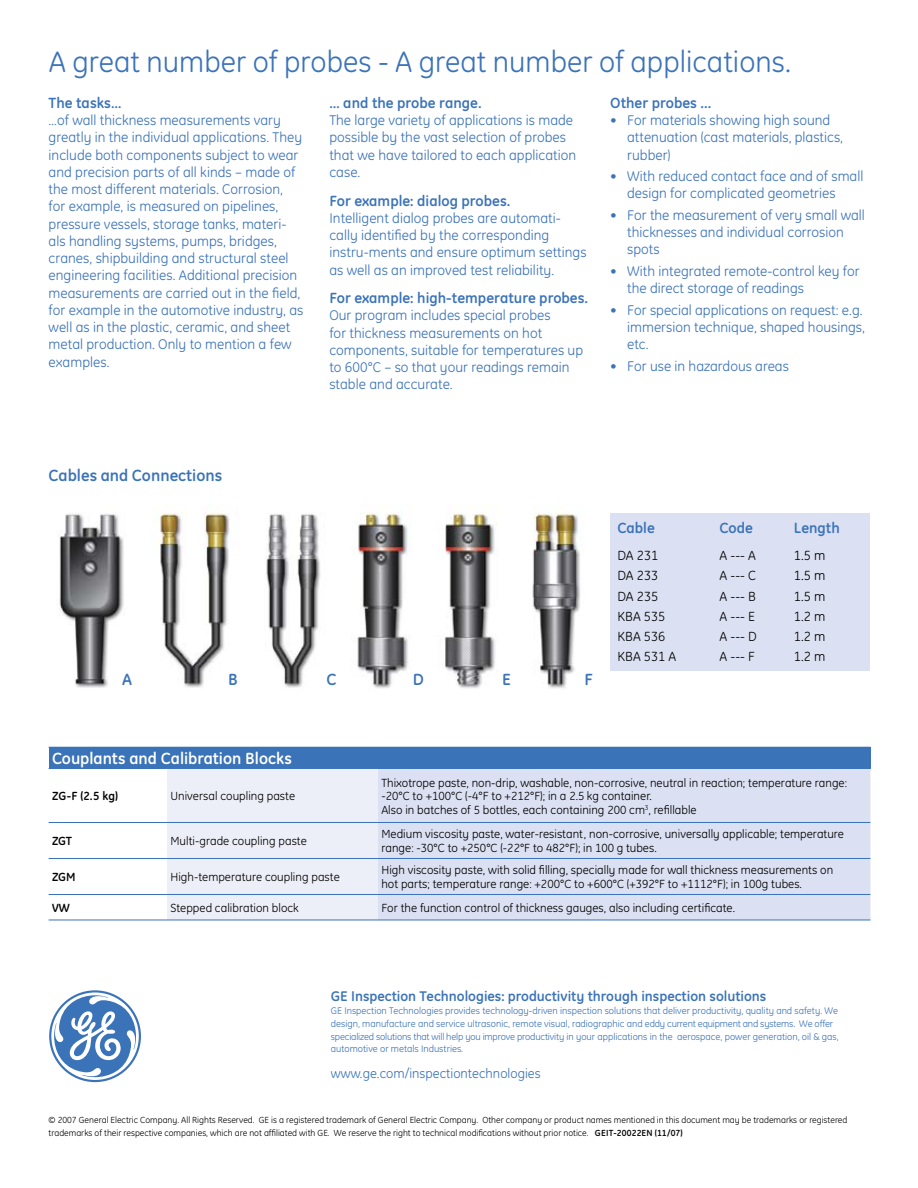
<style>
.page{position:relative;width:918px;height:1188px;background:#fff}
.page>*{position:absolute;margin:0;border:0;box-sizing:border-box;transform-origin:0 0}
.t1{font:30px "GE Inspira";color:#3b73b9}
.t2{font:700 16.5px "GE Inspira";color:#fff}
.t3{font:700 16.5px "GE Inspira";color:#3b73b9}
.t4{font:700 15px "GE Inspira";color:#3b73b9}
.t5{font:14.25px/17.2px "GE Inspira";color:#3b73b9}
.t6{font:700 14.25px "GE Inspira";color:#3b73b9}
.t7{font:13.5px "GE Inspira";color:#000}
.t8{font:13.5px "GE Inspira";color:#3b73b9}
.t9{font:12px/13.5px "GE Inspira";color:#000}
.t10{font:700 12px "GE Inspira";color:#000}
.t11{font:9.75px/12.8px "GE Inspira";color:#3b73b9}
.t12{font:9px/13.5px "GE Inspira";color:#000}
.s1{font-weight:700}
</style>
<div class="page">
<div style="left:610px;top:513px;width:259px;height:157px;background:#dbe0f2"></div>
<svg style="left:49px;top:990px;width:92px;height:92px"></svg>
<div style="left:49px;top:747px;width:821px;height:21px;background:#3b73b9"></div>
<div style="left:167px;top:769px;width:211px;height:151px;background:#edeff8"></div>
<div style="left:378px;top:769px;width:492px;height:151px;background:#dbe0f2"></div>
<hr style="left:49px;top:768px;width:118px;height:1px;background:#3b73b9">
<hr style="left:49px;top:822px;width:118px;height:1px;background:#3b73b9">
<hr style="left:49px;top:858px;width:118px;height:1px;background:#3b73b9">
<hr style="left:49px;top:894px;width:118px;height:1px;background:#3b73b9">
<hr style="left:49px;top:920px;width:118px;height:1px;background:#3b73b9">
<hr style="left:167px;top:768px;width:211px;height:1px;background:#3b73b9">
<hr style="left:167px;top:822px;width:211px;height:1px;background:#3b73b9">
<hr style="left:167px;top:858px;width:211px;height:1px;background:#3b73b9">
<hr style="left:167px;top:894px;width:211px;height:1px;background:#3b73b9">
<hr style="left:167px;top:920px;width:211px;height:1px;background:#3b73b9">
<hr style="left:378px;top:768px;width:492px;height:1px;background:#3b73b9">
<hr style="left:378px;top:822px;width:492px;height:1px;background:#3b73b9">
<hr style="left:378px;top:858px;width:492px;height:1px;background:#3b73b9">
<hr style="left:378px;top:894px;width:492px;height:1px;background:#3b73b9">
<hr style="left:378px;top:920px;width:492px;height:1px;background:#3b73b9">
<img style="left:59px;top:504px;width:522px;height:185px">
<h1 class="t1" style="left:49px;top:44px;width:744px">A great number of probes A great number of applications.</h1>
<p class="t4" style="left:49px;top:93px;width:74px">The tasks…</p>
<p class="t5" style="left:49px;top:112px;width:256px">…of wall thickness measurements vary greatly in the individual applications. They include both components subject to wear and precision parts of all kinds – made of the most different materials. Corrosion,<br>for example, is measured on pipelines, pressure vessels, storage tanks, materi&shy;als handling systems, pumps, bridges, cranes, shipbuilding and structural steel engineering facilities. Additional precision measurements are carried out in the field, for example in the automotive industry, as well as in the plastic, ceramic, and sheet metal production. Only to mention a few examples.</p>
<p class="t4" style="left:329px;top:93px;width:154px">… and the probe range.</p>
<p class="t5" style="left:329px;top:112px;width:248px">The large variety of applications is made possible by the vast selection of probes that we have tailored to each application case.</p>
<p class="t4" style="left:329px;top:191px;width:183px">For example: dialog probes.</p>
<p class="t5" style="left:329px;top:209px;width:259px">Intelligent dialog probes are automati&shy;cally identified by the corresponding instru-ments and ensure optimum settings as well as an improved test reliability.</p>
<p class="t4" style="left:329px;top:288px;width:260px">For example: high-temperature probes.</p>
<p class="t5" style="left:329px;top:307px;width:255px">Our program includes special probes<br>for thickness measurements on hot components, suitable for temperatures up to 600°C – so that your readings remain stable and accurate.</p>
<p class="t4" style="left:610px;top:93px;width:103px">Other probes ...</p>
<p class="t5" style="left:627px;top:112px;width:217px;text-indent:-17px">• For materials showing high sound attenuation (cast materials, plastics, rubber)</p>
<p class="t5" style="left:627px;top:168px;width:238px;text-indent:-17px">• With reduced contact face and of small design for complicated geometries</p>
<p class="t5" style="left:627px;top:206px;width:239px;text-indent:-17px">• For the measurement of very small wall thicknesses and individual corrosion spots</p>
<p class="t5" style="left:627px;top:262px;width:234px;text-indent:-17px">• With integrated remote-control key for the direct storage of readings</p>
<p class="t5" style="left:627px;top:301px;width:239px;text-indent:-17px">• For special applications on request: e.g. immersion technique, shaped housings, etc.</p>
<p class="t5" style="left:610px;top:357px;width:180px">• For use in hazardous areas</p>
<p class="t3" style="left:49px;top:465px;width:175px">Cables and Connections</p>
<p class="t3" style="left:122px;top:668px;width:11px">A</p>
<p class="t3" style="left:228px;top:668px;width:11px">B</p>
<p class="t3" style="left:327px;top:668px;width:11px">C</p>
<p class="t3" style="left:413px;top:668px;width:13px">D</p>
<p class="t3" style="left:502px;top:668px;width:10px">E</p>
<p class="t3" style="left:584px;top:668px;width:10px">F</p>
<p class="t4" style="left:618px;top:519px;width:39px">Cable</p>
<p class="t4" style="left:720px;top:519px;width:35px">Code</p>
<p class="t4" style="left:794px;top:519px;width:47px">Length</p>
<p class="t7" style="left:618px;top:548px;width:42px">DA 231</p>
<p class="t7" style="left:720px;top:548px;width:38px">A --- A</p>
<p class="t7" style="left:794px;top:548px;width:33px">1.5 m</p>
<p class="t7" style="left:618px;top:568px;width:42px">DA 233</p>
<p class="t7" style="left:720px;top:568px;width:38px">A --- C</p>
<p class="t7" style="left:794px;top:568px;width:33px">1.5 m</p>
<p class="t7" style="left:618px;top:588px;width:42px">DA 235</p>
<p class="t7" style="left:720px;top:588px;width:38px">A --- B</p>
<p class="t7" style="left:794px;top:588px;width:33px">1.5 m</p>
<p class="t7" style="left:618px;top:608px;width:49px">KBA 535</p>
<p class="t7" style="left:720px;top:608px;width:37px">A --- E</p>
<p class="t7" style="left:794px;top:608px;width:33px">1.2 m</p>
<p class="t7" style="left:618px;top:629px;width:49px">KBA 536</p>
<p class="t7" style="left:720px;top:629px;width:39px">A --- D</p>
<p class="t7" style="left:794px;top:629px;width:33px">1.2 m</p>
<p class="t7" style="left:618px;top:649px;width:60px">KBA 531 A</p>
<p class="t7" style="left:720px;top:649px;width:37px">A --- F</p>
<p class="t7" style="left:794px;top:649px;width:33px">1.2 m</p>
<p class="t2" style="left:52px;top:748px;width:241px">Couplants and Calibration Blocks</p>
<p class="t10" style="left:52px;top:788px;width:68px">ZG-F (2.5 kg)</p>
<p class="t9" style="left:170px;top:789px;width:126px">Universal coupling paste</p>
<p class="t9" style="left:381px;top:776px;width:467px">Thixotrope paste, non-drip, washable, non-corrosive, neutral in reaction; temperature range: -20°C to +100°C (-4°F to +212°F); in a 2.5 kg container.<br>Also in batches of 5 bottles, each containing 200 cm<sup>3</sup>, refillable</p>
<p class="t10" style="left:52px;top:833px;width:22px">ZGT</p>
<p class="t9" style="left:170px;top:834px;width:138px">Multi-grade coupling paste</p>
<p class="t9" style="left:381px;top:827px;width:464px">Medium viscosity paste, water-resistant, non-corrosive, universally applicable; temperature range: -30°C to +250°C (-22°F to 482°F); in 100 g tubes.</p>
<p class="t10" style="left:52px;top:869px;width:25px">ZGM</p>
<p class="t9" style="left:170px;top:870px;width:171px">High-temperature coupling paste</p>
<p class="t9" style="left:381px;top:863px;width:453px">High viscosity paste, with solid filling, specially made for wall thickness measurements on hot parts; temperature range: +200°C to +600°C (+392°F to +1112°F); in 100g tubes.</p>
<p class="t10" style="left:52px;top:900px;width:19px">VW</p>
<p class="t9" style="left:170px;top:901px;width:130px">Stepped calibration block</p>
<p class="t9" style="left:381px;top:901px;width:355px">For the function control of thickness gauges, also including certificate.</p>
<p class="t6" style="left:331px;top:987px;width:437px">GE Inspection Technologies: productivity through inspection solutions</p>
<p class="t11" style="left:331px;top:1004px;width:509px">GE Inspection Technologies provides technology-driven inspection solutions that deliver productivity, quality and safety. We design, manufacture and service ultrasonic, remote visual, radiographic and eddy current equipment and systems. We offer specialized solutions that will help you improve productivity in your applications in the aerospace, power generation, oil &amp; gas, automotive or metals Industries.</p>
<p class="t8" style="left:331px;top:1065px;width:211px">www.ge.com/inspectiontechnologies</p>
<p class="t12" style="left:49px;top:1113px;width:800px">© 2007 General Electric Company. All Rights Reserved. GE is a registered trademark of General Electric Company. Other company or product names mentioned in this document may be trademarks or registered trademarks of their respective companies, which are not affiliated with GE. We reserve the right to technical modifications without prior notice. <span class="s1">GEIT-20022EN (11/07)</span></p>
</div>
